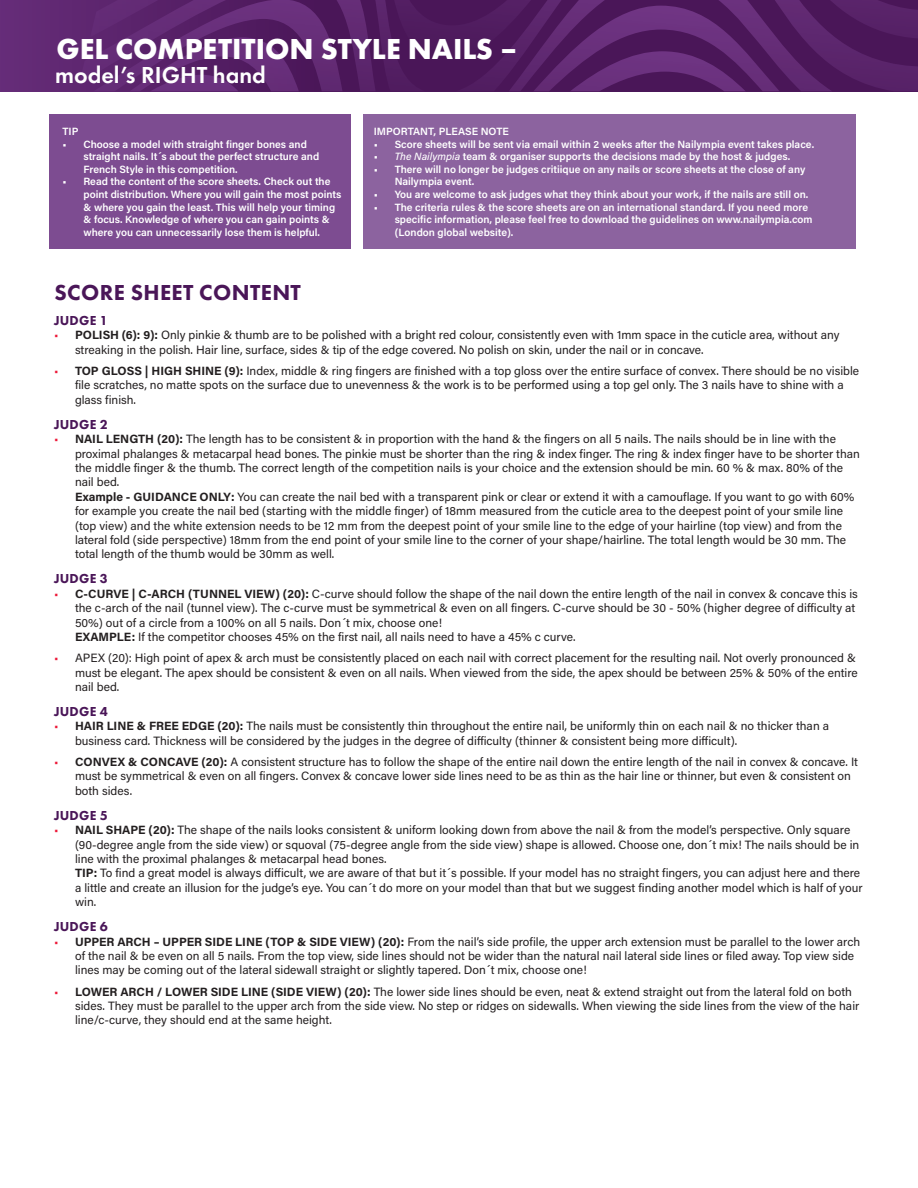
<style>
.page{position:relative;width:918px;height:1188px;background:#fff}
.page>*{position:absolute;margin:0;border:0;box-sizing:border-box;transform-origin:0 0}
.t1{font:700 30px "Futura PT";color:#fff}
.t2{font:600 24px "Futura PT";color:#fff}
.t3{font:800 22.5px "Futura PT";letter-spacing:.015em;color:#4a1658}
.NUMBERED_LIST{font:800 13.5px "Futura PT";letter-spacing:.015em;color:#4a1658}
.NUMBERED_LIST-2{font:12px/14.4px "Acumin Pro";color:#231f20}
.t4{font:600 10.5px/12.6px "Acumin Pro";color:#fff}
.s1{font-weight:500;font-style:italic}
.s2{color:#ed1a3a}
.s3{font-weight:700}
</style>
<div class="page">
<div style="left:0;top:0;width:918px;height:91px;background:#622a74"></div>
<svg style="left:780px;top:0;width:138px;height:91px"></svg>
<svg style="left:140px;top:0;width:640px;height:91px"></svg>
<div style="left:363px;top:114px;width:492px;height:135px;background:#8c639f"></div>
<div style="left:50px;top:114px;width:301px;height:135px;background:#7d4c91"></div>
<p class="t1" style="left:56px;top:30px;width:462px">GEL COMPETITION STYLE NAILS –</p>
<p class="t2" style="left:55px;top:60px;width:212px">model’s RIGHT hand</p>
<p class="t4" style="left:62px;top:125px;width:18px">TIP</p>
<p class="t4" style="left:83px;top:137px;width:237px;text-indent:-21px">• Choose a model with straight finger bones and straight nails. It´s about the perfect structure and<br>French Style in this competition.</p>
<p class="t4" style="left:83px;top:175px;width:259px;text-indent:-21px">• Read the content of the score sheets. Check out the point distribution. Where you will gain the most points &amp; where you gain the least. This will help your timing &amp; focus. Knowledge of where you can gain points &amp; where you can unnecessarily lose them is helpful.</p>
<p class="t4" style="left:374px;top:125px;width:137px">IMPORTANT, PLEASE NOTE</p>
<p class="t4" style="left:374px;top:137px;width:442px">• Score sheets will be sent via email within 2 weeks after the Nailympia event takes place.</p>
<p class="t4" style="left:374px;top:150px;width:418px">• <span class="s1">The Nailympia</span> team &amp; organiser supports the decisions made by the host &amp; judges.</p>
<p class="t4" style="left:395px;top:162px;width:412px;text-indent:-21px">• There will no longer be judges critiique on any nails or score sheets at the close of any<br>Nailympia event.</p>
<p class="t4" style="left:374px;top:188px;width:436px">• You are welcome to ask judges what they think about your work, if the nails are still on.</p>
<p class="t4" style="left:395px;top:200px;width:419px;text-indent:-21px">• The criteria rules &amp; the score sheets are on an international standard. If you need more specific information, please feel free to download the guidelines on www.nailympia.com (London global website).</p>
<p class="t3" style="left:55px;top:278px;width:248px">SCORE SHEET CONTENT</p>
<p class="NUMBERED_LIST" style="left:54px;top:312px;width:55px">JUDGE 1</p>
<p class="NUMBERED_LIST-2" style="left:75px;top:327px;width:766px;text-indent:-21px"><span class="s2">•</span> <span class="s3">POLISH (6): 9):</span> Only pinkie &amp; thumb are to be polished with a bright red colour, consistently even with 1mm space in the cuticle area, without any streaking in the polish. Hair line, surface, sides &amp; tip of the edge covered. No polish on skin, under the nail or in concave.</p>
<p class="NUMBERED_LIST-2" style="left:75px;top:363px;width:786px;text-indent:-21px"><span class="s2">•</span> <span class="s3">TOP GLOSS | HIGH SHINE (9):</span> Index, middle &amp; ring fingers are finished with a top gloss over the entire surface of convex. There should be no visible file scratches, no matte spots on the surface due to unevenness &amp; the work is to be performed using a top gel only. The 3 nails have to shine with a glass finish.</p>
<p class="NUMBERED_LIST" style="left:54px;top:416px;width:55px">JUDGE 2</p>
<p class="NUMBERED_LIST-2" style="left:75px;top:431px;width:786px;text-indent:-21px"><span class="s2">•</span> <span class="s3">NAIL LENGTH (20):</span> The length has to be consistent &amp; in proportion with the hand &amp; the fingers on all 5 nails. The nails should be in line with the proximal phalanges &amp; metacarpal head bones. The pinkie must be shorter than the ring &amp; index finger. The ring &amp; index finger have to be shorter than the middle finger &amp; the thumb. The correct length of the competition nails is your choice and the extension should be min. 60 % &amp; max. 80% of the nail bed.<br><span class="s3">Example - GUIDANCE ONLY:</span> You can create the nail bed with a transparent pink or clear or extend it with a camouflage. If you want to go with 60% for example you create the nail bed (starting with the middle finger) of 18mm measured from the cuticle area to the deepest point of your smile line (top view) and the white extension needs to be 12 mm from the deepest point of your smile line to the edge of your hairline (top view) and from the lateral fold (side perspective) 18mm from the end point of your smile line to the corner of your shape/hairline. The total length would be 30 mm. The total length of the thumb would be 30mm as well.</p>
<p class="NUMBERED_LIST" style="left:54px;top:570px;width:55px">JUDGE 3</p>
<p class="NUMBERED_LIST-2" style="left:75px;top:586px;width:784px;text-indent:-21px"><span class="s2">•</span> <span class="s3">C-CURVE | C-ARCH (TUNNEL VIEW) (20):</span> C-curve should follow the shape of the nail down the entire length of the nail in convex &amp; concave this is the c-arch of the nail (tunnel view). The c-curve must be symmetrical &amp; even on all fingers. C-curve should be 30 - 50% (higher degree of difficulty at 50%) out of a circle from a 100% on all 5 nails. Don´t mix, choose one!<br><span class="s3">EXAMPLE:</span> If the competitor chooses 45% on the first nail, all nails need to have a 45% c curve.</p>
<p class="NUMBERED_LIST-2" style="left:75px;top:650px;width:784px;text-indent:-21px"><span class="s2">•</span> APEX (20): High point of apex &amp; arch must be consistently placed on each nail with correct placement for the resulting nail. Not overly pronounced &amp; must be elegant. The apex should be consistent &amp; even on all nails. When viewed from the side, the apex should be between 25% &amp; 50% of the entire nail bed.</p>
<p class="NUMBERED_LIST" style="left:54px;top:703px;width:55px">JUDGE 4</p>
<p class="NUMBERED_LIST-2" style="left:75px;top:718px;width:756px;text-indent:-21px"><span class="s2">•</span> <span class="s3">HAIR LINE &amp; FREE EDGE (20):</span> The nails must be consistently thin throughout the entire nail, be uniformly thin on each nail &amp; no thicker than a business card. Thickness will be considered by the judges in the degree of difficulty (thinner &amp; consistent being more difficult).</p>
<p class="NUMBERED_LIST-2" style="left:75px;top:754px;width:785px;text-indent:-21px"><span class="s2">•</span> <span class="s3">CONVEX &amp; CONCAVE (20):</span> A consistent structure has to follow the shape of the entire nail down the entire length of the nail in convex &amp; concave. It must be symmetrical &amp; even on all fingers. Convex &amp; concave lower side lines need to be as thin as the hair line or thinner, but even &amp; consistent on both sides.</p>
<p class="NUMBERED_LIST" style="left:54px;top:807px;width:55px">JUDGE 5</p>
<p class="NUMBERED_LIST-2" style="left:75px;top:822px;width:789px;text-indent:-21px"><span class="s2">•</span> <span class="s3">NAIL SHAPE (20):</span> The shape of the nails looks consistent &amp; uniform looking down from above the nail &amp; from the model’s perspective. Only square (90-degree angle from the side view) or squoval (75-degree angle from the side view) shape is allowed. Choose one, don´t mix! The nails should be in line with the proximal phalanges &amp; metacarpal head bones.<br><span class="s3">TIP:</span> To find a great model is always difficult, we are aware of that but it´s possible. If your model has no straight fingers, you can adjust here and there a little and create an illusion for the judge’s eye. You can´t do more on your model than that but we suggest finding another model which is half of your win.</p>
<p class="NUMBERED_LIST" style="left:54px;top:918px;width:55px">JUDGE 6</p>
<p class="NUMBERED_LIST-2" style="left:75px;top:934px;width:787px;text-indent:-21px"><span class="s2">•</span> <span class="s3">UPPER ARCH – UPPER SIDE LINE (TOP &amp; SIDE VIEW) (20):</span> From the nail’s side profile, the upper arch extension must be parallel to the lower arch of the nail &amp; be even on all 5 nails. From the top view, side lines should not be wider than the natural nail lateral side lines or filed away. Top view side lines may be coming out of the lateral sidewall straight or slightly tapered. Don´t mix, choose one!</p>
<p class="NUMBERED_LIST-2" style="left:75px;top:984px;width:786px;text-indent:-21px"><span class="s2">•</span> <span class="s3">LOWER ARCH / LOWER SIDE LINE (SIDE VIEW) (20):</span> The lower side lines should be even, neat &amp; extend straight out from the lateral fold on both sides. They must be parallel to the upper arch from the side view. No step or ridges on sidewalls. When viewing the side lines from the view of the hair line/c-curve, they should end at the same height.</p>
</div>
